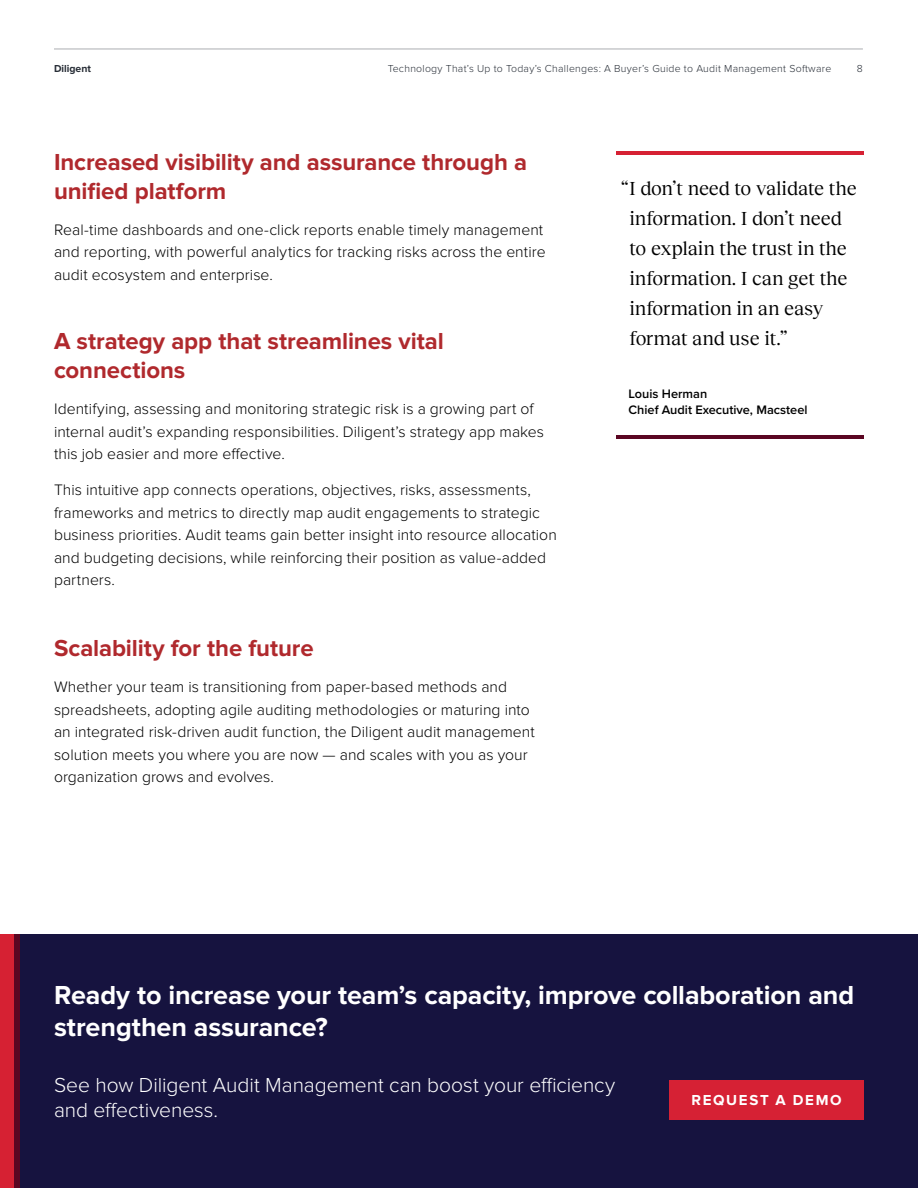
<style>
.page{position:relative;width:918px;height:1188px;background:#fff}
.page>*{position:absolute;margin:0;border:0;box-sizing:border-box;transform-origin:0 0}
.t1{font:700 27px/32.4px "Proxima Nova";letter-spacing:-.005em;color:#fff}
.t2{font:700 24px/28.8px "Proxima Nova";letter-spacing:-.005em;color:#b0292d}
.t3{font:300 21px/25.2px "Proxima Nova";letter-spacing:-.005em;color:#fff}
.t4{font:19.5px/30px "Opine";letter-spacing:-.005em;color:#000}
.t5{font:300 15.75px/22.5px "Proxima Nova";letter-spacing:.005em;color:#000}
.t6{font:700 15px "Proxima Nova";letter-spacing:.11em;color:#fff}
.t7{font:600 12.75px/15.3px "Proxima Nova";color:#000}
.t8{font:300 10.5px "Proxima Nova";letter-spacing:.025em;color:#282e37}
.t9{font:700 10.5px "Proxima Nova";color:#282e37}
</style>
<div class="page">
<hr style="left:54px;top:49px;width:809px;height:1px;background:#282e37">
<div style="left:0;top:934px;width:918px;height:254px;background:#16133f"></div>
<hr style="left:617px;top:151px;width:247px;height:3px;background:#d62133">
<hr style="left:617px;top:435px;width:247px;height:3px;background:#5b0622">
<div style="left:669px;top:1080px;width:195px;height:39px;background:#d62134"></div>
<div style="left:0;top:934px;width:15px;height:254px;background:#d62133"></div>
<div style="left:15px;top:934px;width:5px;height:254px;background:#5b0622"></div>
<p class="t9" style="left:54px;top:62px;width:39px">Diligent</p>
<p class="t8" style="left:388px;top:62px;width:445px">Technology That’s Up to Today’s Challenges: A Buyer’s Guide to Audit Management Software</p>
<p class="t8" style="left:857px;top:62px;width:7px">8</p>
<h2 class="t2" style="left:54px;top:148px;width:475px">Increased visibility and assurance through a unified platform</h2>
<p class="t5" style="left:54px;top:218px;width:493px">Real-time dashboards and one-click reports enable timely management and reporting, with powerful analytics for tracking risks across the entire audit ecosystem and enterprise.</p>
<h2 class="t2" style="left:54px;top:328px;width:391px">A strategy app that streamlines vital connections</h2>
<p class="t5" style="left:54px;top:398px;width:492px">Identifying, assessing and monitoring strategic risk is a growing part of internal audit’s expanding responsibilities. Diligent’s strategy app makes this job easier and more effective.</p>
<p class="t5" style="left:54px;top:479px;width:504px">This intuitive app connects operations, objectives, risks, assessments, frameworks and metrics to directly map audit engagements to strategic business priorities. Audit teams gain better insight into resource allocation and budgeting decisions, while reinforcing their position as value-added partners.</p>
<h2 class="t2" style="left:54px;top:635px;width:261px">Scalability for the future</h2>
<p class="t5" style="left:54px;top:676px;width:482px">Whether your team is transitioning from paper-based methods and spreadsheets, adopting agile auditing methodologies or maturing into an integrated risk-driven audit function, the Diligent audit management solution meets you where you are now — and scales with you as your organization grows and evolves.</p>
<p class="t4" style="left:629px;top:172px;width:229px;text-indent:-9px">“I don’t need to validate the information. I don’t need to explain the trust in the information. I can get the information in an easy format and use it.”</p>
<p class="t7" style="left:629px;top:387px;width:180px">Louis Herman<br>Chief Audit Executive, Macsteel</p>
<h1 class="t1" style="left:54px;top:979px;width:802px">Ready to increase your team’s capacity, improve collaboration and strengthen assurance?</h1>
<h3 class="t3" style="left:54px;top:1073px;width:563px">See how Diligent Audit Management can boost your efficiency and effectiveness.</h3>
<p class="t6" style="left:692px;top:1091px;width:152px">REQUEST A DEMO</p>
</div>
